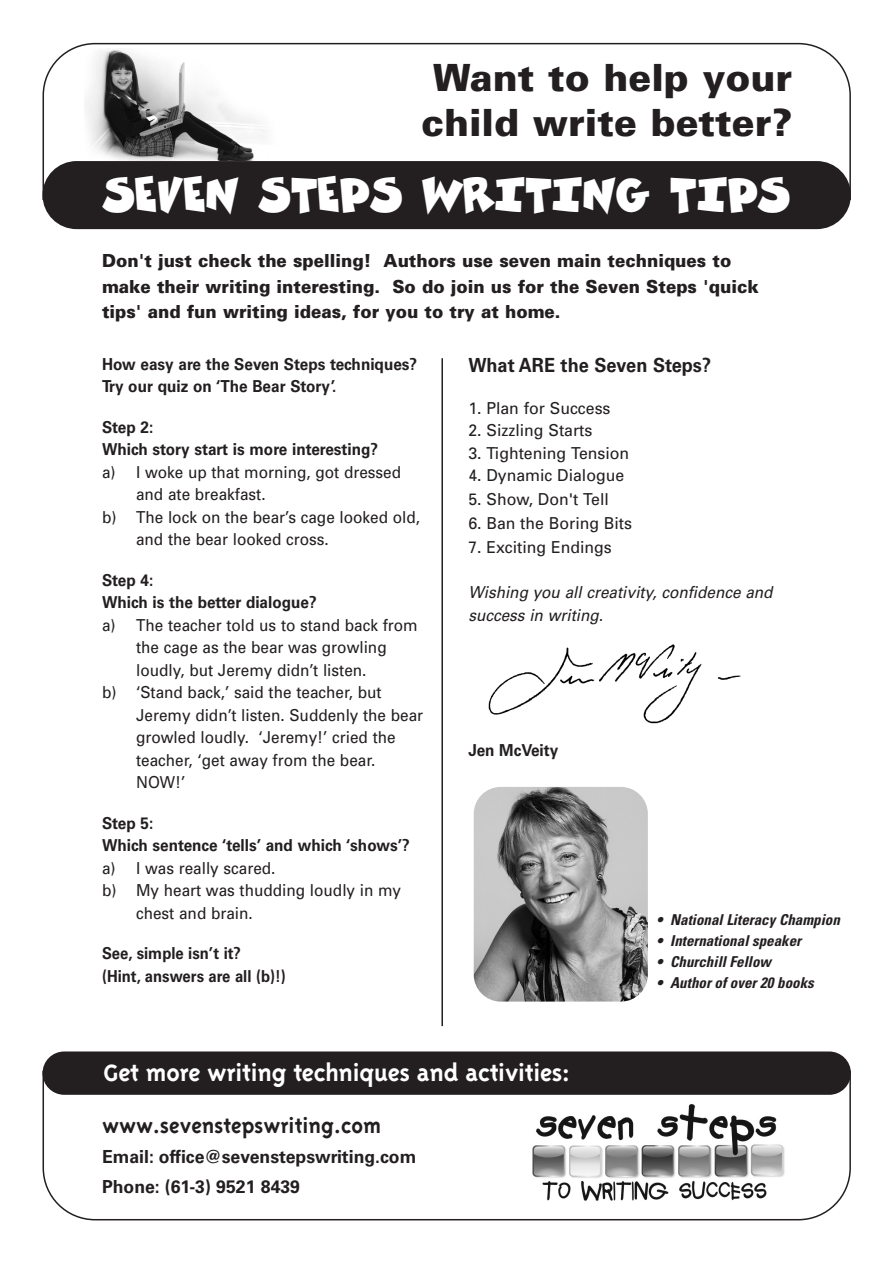
<style>
.page{position:relative;width:893px;height:1263px;background:#fff}
.page>*{position:absolute;margin:0;border:0;box-sizing:border-box;transform-origin:0 0}
.t1{font:40.5px "Comics";letter-spacing:-.01em;color:#fff;scale:.9 1}
.t2{font:900 37.5px/45px "Univers";color:#231f20;text-align:center}
.t3{font:700 27px "Triplex";letter-spacing:-.01em;color:#fff}
.t4{font:700 24px "Triplex";color:#231f20}
.t5{font:700 19.5px "Univers";color:#231f20;scale:.93 1}
.t6{font:900 18px/25.5px "Univers";color:#231f20;scale:.94 1}
.t7{font:700 18px/30px "Univers";color:#231f20}
.t8{font:16.5px "Univers";color:#231f20;scale:.93 1}
.t9{font:700 16.5px/22.5px "Univers";color:#231f20;scale:.93 1}
.t10{font:16.5px "Univers";color:#231f20;scale:.96 1}
.t11{font:italic 16.5px/22.5px "Univers";color:#231f20;scale:.93 1}
.t12{font:700 16.5px/22.5px "Univers";color:#231f20;scale:.9 1}
.t13{font:italic 700 condensed 15px "Univers";color:#231f20}
</style>
<div class="page">
<svg style="left:43px;top:43px;width:808px;height:146px"></svg>
<div style="left:43px;top:161px;width:808px;height:68px;background:#231f20;border-radius:34px"></div>
<div style="left:80px;top:49px;width:227px;height:112px;background:#fff"></div>
<img style="left:85px;top:50px;width:179px;height:111px">
<svg style="left:43px;top:1078px;width:808px;height:142px"></svg>
<div style="left:498px;top:1084px;width:309px;height:127px;background:#fff"></div>
<img style="left:532px;top:1104px;width:253px;height:97px">
<div style="left:43px;top:1051px;width:808px;height:44px;background:#231f20;border-radius:22px"></div>
<img style="left:488px;top:644px;width:253px;height:80px">
<img style="left:474px;top:787px;width:174px;height:214px;border-radius:27px">
<hr style="left:441px;top:358px;width:2px;height:668px;background:#231f20">
<h2 class="t2" style="left:421px;top:59px;width:373px">Want to help your child write better?</h2>
<h1 class="t1" style="left:103px;top:172px;width:766px">SEVEN STEPS WRITING TIPS</h1>
<p class="t6" style="left:102px;top:250px;width:700px">Don't just check the spelling! Authors use seven main techniques to make their writing interesting. So do join us for the Seven Steps 'quick tips' and fun writing ideas, for you to try at home.</p>
<p class="t9" style="left:102px;top:354px;width:340px">How easy are the Seven Steps techniques?<br>Try our quiz on ‘The Bear Story’.</p>
<p class="t9" style="left:102px;top:417px;width:299px">Step 2:<br>Which story start is more interesting?</p>
<p class="t8" style="left:102px;top:466px;width:323px">a) I woke up that morning, got dressed</p>
<p class="t8" style="left:136px;top:488px;width:141px">and ate breakfast.</p>
<p class="t8" style="left:102px;top:511px;width:343px">b) The lock on the bear’s cage looked old,</p>
<p class="t8" style="left:136px;top:533px;width:209px">and the bear looked cross.</p>
<p class="t9" style="left:102px;top:570px;width:232px">Step 4:<br>Which is the better dialogue?</p>
<p class="t8" style="left:102px;top:619px;width:341px">a) The teacher told us to stand back from</p>
<p class="t8" style="left:136px;top:641px;width:271px">the cage as the bear was growling</p>
<p class="t8" style="left:136px;top:664px;width:249px">loudly, but Jeremy didn’t listen.</p>
<p class="t8" style="left:102px;top:686px;width:302px">b) ‘Stand back,’ said the teacher, but</p>
<p class="t8" style="left:136px;top:709px;width:310px">Jeremy didn’t listen. Suddenly the bear</p>
<p class="t8" style="left:136px;top:731px;width:281px">growled loudly. ‘Jeremy!’ cried the</p>
<p class="t8" style="left:136px;top:754px;width:259px">teacher, ‘get away from the bear.</p>
<p class="t8" style="left:136px;top:776px;width:55px">NOW!’</p>
<p class="t9" style="left:102px;top:813px;width:332px">Step 5:<br>Which sentence ‘tells’ and which ‘shows’?</p>
<p class="t8" style="left:102px;top:862px;width:188px">a) I was really scared.</p>
<p class="t8" style="left:102px;top:884px;width:323px">b) My heart was thudding loudly in my</p>
<p class="t8" style="left:136px;top:907px;width:127px">chest and brain.</p>
<p class="t12" style="left:102px;top:944px;width:206px">See, simple isn’t it?<br>(Hint, answers are all (b)!)</p>
<p class="t5" style="left:468px;top:358px;width:262px">What ARE the Seven Steps?</p>
<p class="t10" style="left:468px;top:402px;width:150px">1. Plan for Success</p>
<p class="t10" style="left:468px;top:424px;width:131px">2. Sizzling Starts</p>
<p class="t10" style="left:468px;top:447px;width:169px">3. Tightening Tension</p>
<p class="t10" style="left:468px;top:469px;width:164px">4. Dynamic Dialogue</p>
<p class="t10" style="left:468px;top:493px;width:148px">5. Show, Don't Tell</p>
<p class="t10" style="left:468px;top:517px;width:172px">6. Ban the Boring Bits</p>
<p class="t10" style="left:468px;top:541px;width:151px">7. Exciting Endings</p>
<p class="t11" style="left:468px;top:583px;width:329px">Wishing you all creativity, confidence and success in writing.</p>
<p class="t9" style="left:468px;top:740px;width:98px">Jen McVeity</p>
<p class="t13" style="left:656px;top:914px;width:185px">• National Literacy Champion</p>
<p class="t13" style="left:656px;top:935px;width:146px">• International speaker</p>
<p class="t13" style="left:656px;top:956px;width:116px">• Churchill Fellow</p>
<p class="t13" style="left:656px;top:977px;width:159px">• Author of over 20 books</p>
<h3 class="t3" style="left:104px;top:1056px;width:468px">Get more writing techniques and activities:</h3>
<h3 class="t4" style="left:102px;top:1111px;width:281px">www.sevenstepswriting.com</h3>
<p class="t7" style="left:102px;top:1143px;width:316px">Email: office@sevenstepswriting.com<br>Phone: (61-3) 9521 8439</p>
</div>
